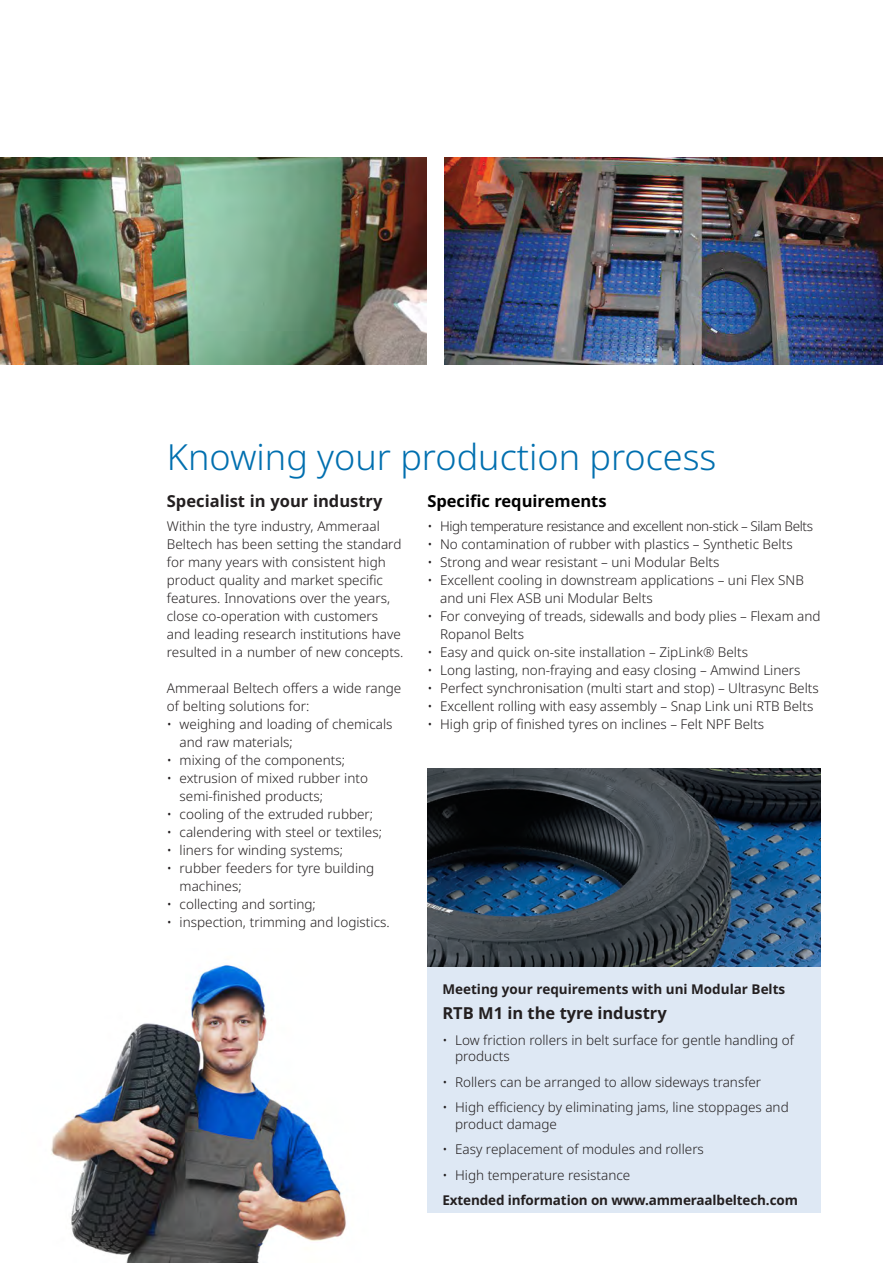
<style>
.page{position:relative;width:893px;height:1263px;background:#fff}
.page>*{position:absolute;margin:0;border:0;box-sizing:border-box;transform-origin:0 0}
.Headline{font:300 36px "Noto Sans";color:#006faf}
.times_10_pt_alm{font:700 16.5px "Noto Sans";color:#231f20}
.Brottext{font:700 16.5px "Noto Sans";color:#231f20}
.Brottext-2{font:700 16.5px "Noto Sans";color:#000}
.times_10_pt_alm-2{font:300 13.5px/18px "Noto Sans";color:#231f20}
.Brottext-3{font:700 13.5px "Noto Sans";letter-spacing:-.01em;color:#231f20}
.times_10_pt_alm-3{font:300 13.5px "Noto Sans";letter-spacing:-.03em;color:#231f20}
</style>
<div class="page">
<img style="left:51px;top:965px;width:295px;height:298px">
<img style="left:444px;top:157px;width:439px;height:207px">
<img style="left:0;top:157px;width:426px;height:207px">
<img style="left:427px;top:769px;width:394px;height:198px">
<div style="left:427px;top:967px;width:394px;height:246px;background:#dee8f4"></div>
<p class="Headline" style="left:167px;top:431px;width:551px">Knowing your production process</p>
<p class="Brottext-2" style="left:427px;top:490px;width:181px">Specific requirements</p>
<p class="times_10_pt_alm-3" style="left:427px;top:517px;width:387px">• High temperature resistance and excellent non-stick – Silam Belts</p>
<p class="times_10_pt_alm-2" style="left:427px;top:536px;width:367px">• No contamination of rubber with plastics – Synthetic Belts</p>
<p class="times_10_pt_alm-2" style="left:427px;top:554px;width:294px">• Strong and wear resistant – uni Modular Belts</p>
<p class="times_10_pt_alm-2" style="left:440px;top:572px;width:365px;text-indent:-13px">• Excellent cooling in downstream applications – uni Flex SNB and uni Flex ASB uni Modular Belts</p>
<p class="times_10_pt_alm-2" style="left:440px;top:608px;width:382px;text-indent:-13px">• For conveying of treads, sidewalls and body plies – Flexam and<br>Ropanol Belts</p>
<p class="times_10_pt_alm-2" style="left:427px;top:644px;width:322px">• Easy and quick on-site installation – ZipLink® Belts</p>
<p class="times_10_pt_alm-2" style="left:427px;top:662px;width:375px">• Long lasting, non-fraying and easy closing – Amwind Liners</p>
<p class="times_10_pt_alm-2" style="left:427px;top:680px;width:393px">• Perfect synchronisation (multi start and stop) – Ultrasync Belts</p>
<p class="times_10_pt_alm-2" style="left:427px;top:698px;width:387px">• Excellent rolling with easy assembly – Snap Link uni RTB Belts</p>
<p class="times_10_pt_alm-2" style="left:427px;top:716px;width:338px">• High grip of finished tyres on inclines – Felt NPF Belts</p>
<p class="times_10_pt_alm" style="left:167px;top:490px;width:217px">Specialist in your industry</p>
<p class="times_10_pt_alm-2" style="left:167px;top:518px;width:238px">Within the tyre industry, Ammeraal Beltech has been setting the standard for many years with consistent high product quality and market specific features. Innovations over the years, close co-operation with customers and leading research institutions have resulted in a number of new concepts.</p>
<p class="times_10_pt_alm-2" style="left:167px;top:680px;width:236px">Ammeraal Beltech offers a wide range of belting solutions for:</p>
<p class="times_10_pt_alm-2" style="left:180px;top:716px;width:214px;text-indent:-13px">• weighing and loading of chemicals and raw materials;</p>
<p class="times_10_pt_alm-2" style="left:167px;top:752px;width:180px">• mixing of the components;</p>
<p class="times_10_pt_alm-2" style="left:180px;top:770px;width:190px;text-indent:-13px">• extrusion of mixed rubber into semi-finished products;</p>
<p class="times_10_pt_alm-2" style="left:167px;top:806px;width:208px">• cooling of the extruded rubber;</p>
<p class="times_10_pt_alm-2" style="left:167px;top:824px;width:217px">• calendering with steel or textiles;</p>
<p class="times_10_pt_alm-2" style="left:167px;top:842px;width:178px">• liners for winding systems;</p>
<p class="times_10_pt_alm-2" style="left:180px;top:860px;width:196px;text-indent:-13px">• rubber feeders for tyre building machines;</p>
<p class="times_10_pt_alm-2" style="left:167px;top:896px;width:150px">• collecting and sorting;</p>
<p class="times_10_pt_alm-2" style="left:167px;top:914px;width:224px">• inspection, trimming and logistics.</p>
<p class="Brottext-3" style="left:442px;top:979px;width:344px">Meeting your requirements with uni Modular Belts</p>
<p class="Brottext" style="left:442px;top:1001px;width:226px">RTB M1 in the tyre industry</p>
<p class="times_10_pt_alm-2" style="left:455px;top:1032px;width:340px;line-height:16.5px;text-indent:-13px">• Low friction rollers in belt surface for gentle handling of products</p>
<p class="times_10_pt_alm-2" style="left:442px;top:1073px;width:320px">• Rollers can be arranged to allow sideways transfer</p>
<p class="times_10_pt_alm-2" style="left:455px;top:1099px;width:335px;line-height:16.5px;text-indent:-13px">• High efficiency by eliminating jams, line stoppages and product damage</p>
<p class="times_10_pt_alm-2" style="left:442px;top:1140px;width:263px">• Easy replacement of modules and rollers</p>
<p class="times_10_pt_alm-2" style="left:442px;top:1166px;width:189px">• High temperature resistance</p>
<p class="Brottext-3" style="left:442px;top:1190px;width:357px">Extended information on www.ammeraalbeltech.com</p>
</div>
